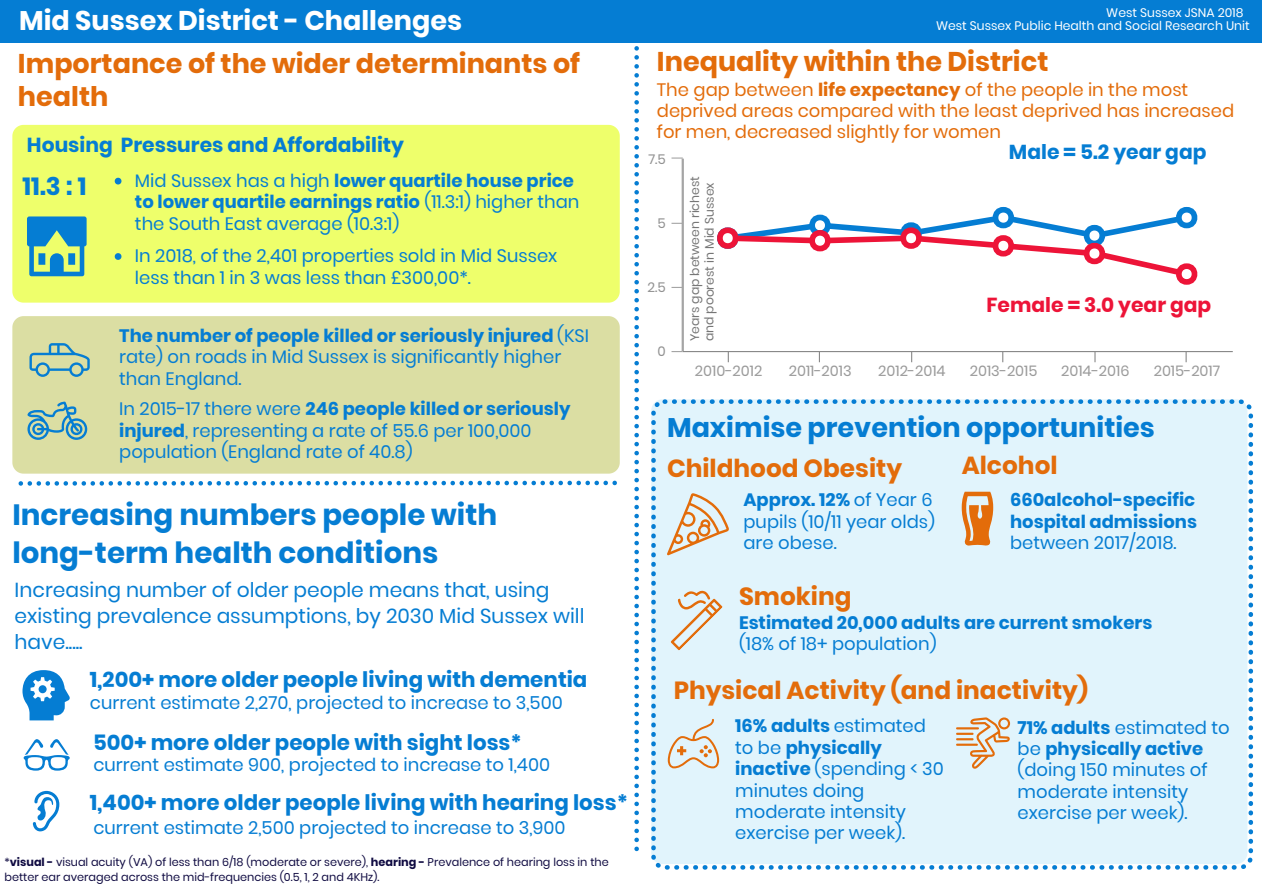
<style>
.page{position:relative;width:1262px;height:893px;background:#fff}
.page>*{position:absolute;margin:0;border:0;box-sizing:border-box;transform-origin:0 0}
.t1{font:700 29.25px/37px "Poppins";color:#057dd3}
.t2{font:700 27px/32.5px "Poppins";color:#e36c0a}
.t3{font:700 27px "Poppins";color:#057dd3}
.t4{font:700 27px "Poppins";color:#fff}
.t5{font:700 24.75px "Poppins";color:#e36c0a}
.t6{font:700 24.75px "Poppins";color:#057dd3}
.t7{font:700 21.3px "Poppins";color:#057dd3}
.t8{font:20.25px/25.8px "Poppins";color:#057dd3}
.t9{font:700 20.25px "Poppins";color:#057dd3}
.t10{font:700 20.25px "Poppins";color:#ed1438}
.t11{font:18px/21.3px "Poppins";color:#057dd3}
.t12{font:18px/21.3px "Poppins";color:#e36c0a}
.t13{font:700 18px/21.3px "Poppins";color:#057dd3}
.t14{font:14.55px "Poppins";color:#9a9a9a}
.t15{font:13.5px "Poppins";color:#919191}
.t16{font:12.3px/13.5px "Poppins";color:#fff}
.t17{font:12.3px/14.5px "Poppins";color:#767676}
.t18{font:11.25px/14.5px "Poppins";color:#100b42}
.s1{font-weight:700}
.s2{font-weight:400}
</style>
<div class="page">
<div style="left:12px;top:316px;width:608px;height:157px;background:#dbdea3"></div>
<svg style="left:727px;top:352px;width:2px;height:10px"></svg>
<hr style="left:682px;top:351px;width:550px;height:1px;background:#898989">
<svg style="left:671px;top:157px;width:11px;height:2px"></svg>
<hr style="left:681px;top:159px;width:3px;height:192px;background:#a5a5a5">
<svg style="left:717px;top:206px;width:480px;height:79px"></svg>
<div style="left:651px;top:399px;width:602px;height:470px;background:#e1f4fc"></div>
<svg style="left:667px;top:493px;width:62px;height:62px"></svg>
<svg style="left:671px;top:590px;width:51px;height:60px"></svg>
<div style="left:0;top:0;width:1261px;height:43px;background:#057dd3"></div>
<svg style="left:634px;top:46px;width:5px;height:805px"></svg>
<svg style="left:961px;top:491px;width:32px;height:54px"></svg>
<svg style="left:667px;top:718px;width:52px;height:50px"></svg>
<svg style="left:956px;top:717px;width:54px;height:51px"></svg>
<svg style="left:19px;top:480px;width:598px;height:5px"></svg>
<svg style="left:29px;top:343px;width:61px;height:34px"></svg>
<svg style="left:27px;top:401px;width:60px;height:39px"></svg>
<div style="left:12px;top:125px;width:608px;height:177px;background:#eeff6b"></div>
<svg style="left:115px;top:178px;width:6px;height:6px"></svg>
<svg style="left:115px;top:253px;width:6px;height:7px"></svg>
<svg style="left:27px;top:216px;width:60px;height:60px"></svg>
<svg style="left:22px;top:670px;width:48px;height:50px"></svg>
<svg style="left:33px;top:790px;width:26px;height:41px"></svg>
<svg style="left:24px;top:739px;width:46px;height:31px"></svg>
<p class="t16" style="left:936px;top:6px;width:315px;text-indent:170px">West Sussex JSNA 2018<br>West Sussex Public Health and Social Research Unit</p>
<h2 class="t4" style="left:19px;top:5px;width:444px">Mid Sussex District - Challenges</h2>
<h2 class="t2" style="left:18px;top:47px;width:563px">Importance of the wider determinants of health</h2>
<h2 class="t2" style="left:657px;top:45px;width:393px">Inequality within the District</h2>
<p class="t12" style="left:657px;top:79px;width:579px">The gap between <span class="s1">life expectancy</span> of the people in the most deprived areas compared with the least deprived has increased for men, decreased slightly for women</p>
<p class="t9" style="left:27px;top:133px;width:378px">Housing Pressures and Affordability</p>
<p class="t9" style="left:1009px;top:140px;width:199px">Male = 5.2 year gap</p>
<p class="t15" style="left:648px;top:151px;width:19px">7.5</p>
<h3 class="t6" style="left:22px;top:171px;width:65px">11.3 : 1</h3>
<p class="t11" style="left:135px;top:170px;width:446px">Mid Sussex has a high <span class="s1">lower quartile house price to lower quartile earnings ratio</span> (11.3:1) higher than the South East average (10.3:1)</p>
<p class="t11" style="left:135px;top:245px;width:424px">In 2018, of the 2,401 properties sold in Mid Sussex less than 1 in 3 was less than £300,00*.</p>
<p class="t13" style="left:119px;top:325px;width:471px">The number of people killed or seriously injured <span class="s2">(KSI</span></p>
<p class="t11" style="left:119px;top:346px;width:443px">rate) on roads in Mid Sussex is significantly higher than England.</p>
<p class="t11" style="left:119px;top:398px;width:453px">In 2015-17 there were <span class="s1">246 people killed or seriously injured</span>, representing a rate of 55.6 per 100,000 population (England rate of 40.8)</p>
<h1 class="t1" style="left:12px;top:496px;width:486px">Increasing numbers people with long-term health conditions</h1>
<p class="t8" style="left:15px;top:577px;width:571px">Increasing number of older people means that, using existing prevalence assumptions, by 2030 Mid Sussex will have.....</p>
<p class="t7" style="left:90px;top:667px;width:499px">1,200+ more older people living with dementia</p>
<p class="t11" style="left:90px;top:691px;width:474px">current estimate 2,270, projected to increase to 3,500</p>
<p class="t7" style="left:93px;top:730px;width:430px">500+ more older people with sight loss*</p>
<p class="t11" style="left:93px;top:753px;width:458px">current estimate 900, projected to increase to 1,400</p>
<p class="t7" style="left:90px;top:790px;width:539px">1,400+ more older people living with hearing loss*</p>
<p class="t11" style="left:93px;top:816px;width:474px">current estimate 2,500 projected to increase to 3,900</p>
<p class="t18" style="left:4px;top:855px;width:606px">*<span class="s1">visual -</span> visual acuity (VA) of less than 6/18 (moderate or severe), <span class="s1">hearing -</span> Prevalence of hearing loss in the better ear averaged across the mid-frequencies (0.5, 1, 2 and 4KHz).</p>
<p class="t15" style="left:657px;top:215px;width:10px">5</p>
<p class="t15" style="left:647px;top:279px;width:20px">2.5</p>
<p class="t15" style="left:657px;top:343px;width:10px">0</p>
<p class="t17" style="left:687px;top:341px;width:167px;rotate:-90deg">Years gap between richest and poorest in Mid Sussex</p>
<p class="t10" style="left:986px;top:293px;width:226px">Female = 3.0 year gap</p>
<p class="t14" style="left:695px;top:362px;width:69px">2010-2012</p>
<p class="t14" style="left:788px;top:362px;width:64px">2011-2013</p>
<p class="t14" style="left:878px;top:362px;width:69px">2012-2014</p>
<p class="t14" style="left:969px;top:362px;width:69px">2013-2015</p>
<p class="t14" style="left:1061px;top:362px;width:70px">2014-2016</p>
<p class="t14" style="left:1153px;top:362px;width:68px">2015-2017</p>
<h2 class="t3" style="left:667px;top:411px;width:489px">Maximise prevention opportunities</h2>
<h3 class="t5" style="left:667px;top:454px;width:236px">Childhood Obesity</h3>
<p class="t11" style="left:743px;top:489px;width:193px"><span class="s1">Approx. 12%</span> of Year 6 pupils (10/11 year olds) are obese.</p>
<h3 class="t5" style="left:739px;top:582px;width:114px">Smoking</h3>
<h3 class="t5" style="left:961px;top:450px;width:97px">Alcohol</h3>
<p class="t13" style="left:1010px;top:489px;width:188px">660alcohol-specific hospital admissions</p>
<p class="t11" style="left:1010px;top:532px;width:168px">between 2017/2018.</p>
<p class="t13" style="left:739px;top:612px;width:415px">Estimated 20,000 adults are current smokers</p>
<p class="t11" style="left:739px;top:633px;width:199px">(18% of 18+ population)</p>
<h3 class="t5" style="left:673px;top:675px;width:416px">Physical Activity (and inactivity)</h3>
<p class="t11" style="left:735px;top:715px;width:210px"><span class="s1">16% adults</span> estimated to be <span class="s1">physically inactive</span> (spending &lt; 30 minutes doing moderate intensity exercise per week).</p>
<p class="t11" style="left:1017px;top:716px;width:214px"><span class="s1">71% adults</span> estimated to be <span class="s1">physically active </span>(doing 150 minutes of moderate intensity exercise per week).</p>
</div>
